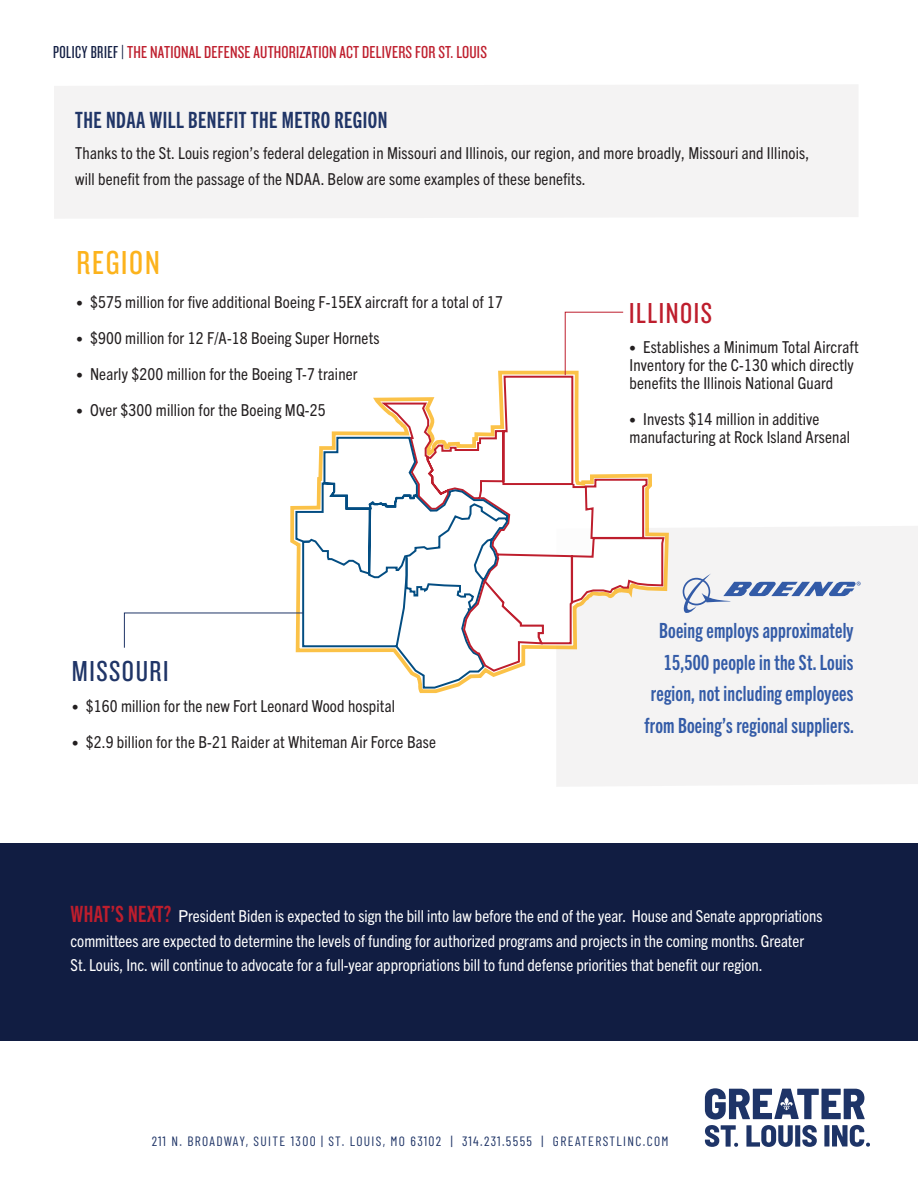
<style>
.page{position:relative;width:918px;height:1188px;background:#fff}
.page>*{position:absolute;margin:0;border:0;box-sizing:border-box;transform-origin:0 0}
.t1{font:34.5px "Knockout 28 Junior Feathrwt";letter-spacing:.05em;color:#fcb31c;scale:1.04 1}
.t2{font:30px "Knockout 28 Junior Feathrwt";letter-spacing:.05em;color:#203567;scale:1.04 1}
.t3{font:30px "Knockout 28 Junior Feathrwt";letter-spacing:.05em;color:#be1e2d;scale:1.04 1}
.t4{font:22.5px "Trade Gothic Next LT Pro Bd Cm";letter-spacing:.02em;color:#203567}
.t5{font:21px/31.5px "Trade Gothic Next LT Pro Bd Cm";letter-spacing:.01em;color:#335ba7;text-align:right}
.t6{font:18px "Knockout 28 Junior Feathrwt";letter-spacing:.01em;color:#be1e2d}
.t7{font:condensed 16.5px/18px "Trade Gothic Next LT Pro";letter-spacing:.01em;color:#231f20}
.t8{font:condensed 16.5px/24.8px "Trade Gothic Next LT Pro";color:#fff}
.t9{font:13.5px "Barlow Condensed";letter-spacing:.1em;color:#203567}
.s1{font-family:"Knockout 27 Junior Bantamwt";color:#111d42}
.s2{font-size:13.5px}
.s3{font-family:"Trade Gothic Next LT Pro Bd Cm";font-stretch:normal;font-size:22.5px;color:#be1e2d}
.s4{font-stretch:normal}
</style>
<div class="page">
<div style="left:557px;top:526px;width:361px;height:260px;background:#f4f3f3"></div>
<div style="left:54px;top:85px;width:804px;height:133px;background:#f4f3f3"></div>
<svg style="left:418px;top:526px;width:252px;height:169px"></svg>
<div style="left:0;top:843px;width:918px;height:198px;background:#111d42"></div>
<svg style="left:705px;top:1088px;width:165px;height:59px"></svg>
<svg style="left:409px;top:673px;width:100px;height:17px"></svg>
<svg style="left:124px;top:311px;width:542px;height:362px"></svg>
<svg style="left:682px;top:573px;width:179px;height:41px"></svg>
<p class="t6" style="left:53px;top:41px;width:435px"><span class="s1">POLICY BRIEF |</span> THE NATIONAL DEFENSE AUTHORIZATION ACT DELIVERS FOR ST. LOUIS</p>
<p class="t4" style="left:75px;top:104px;width:314px">THE NDAA WILL BENEFIT THE METRO REGION</p>
<p class="t7" style="left:75px;top:139px;width:736px;line-height:25.5px">Thanks to the St. Louis region’s federal delegation in Missouri and Illinois, our region, and more broadly, Missouri and Illinois, will benefit from the passage of the NDAA. Below are some examples of these benefits.</p>
<p class="t1" style="left:76px;top:241px;width:82px">REGION</p>
<p class="t7" style="left:76px;top:292px;width:428px"><span class="s2">•</span> $575 million for five additional Boeing F-15EX aircraft for a total of 17</p>
<p class="t7" style="left:76px;top:328px;width:305px"><span class="s2">•</span> $900 million for 12 F/A-18 Boeing Super Hornets</p>
<p class="t7" style="left:76px;top:364px;width:283px"><span class="s2">•</span> Nearly $200 million for the Boeing T-7 trainer</p>
<p class="t7" style="left:76px;top:400px;width:251px"><span class="s2">•</span> Over $300 million for the Boeing MQ-25</p>
<p class="t2" style="left:72px;top:652px;width:95px">MISSOURI</p>
<p class="t7" style="left:72px;top:696px;width:324px"><span class="s2">•</span> $160 million for the new Fort Leonard Wood hospital</p>
<p class="t7" style="left:72px;top:732px;width:365px"><span class="s2">•</span> $2.9 billion for the B-21 Raider at Whiteman Air Force Base</p>
<p class="t3" style="left:629px;top:295px;width:81px">ILLINOIS</p>
<p class="t7" style="left:630px;top:337px;width:231px"><span class="s2">•</span> Establishes a Minimum Total Aircraft<br>Inventory for the C-130 which directly benefits the Illinois National Guard</p>
<p class="t7" style="left:630px;top:409px;width:222px"><span class="s2">•</span> Invests $14 million in additive manufacturing at Rock Island Arsenal</p>
<p class="t5" style="left:645px;top:614px;width:211px">Boeing employs approximately<br>15,500 people in the St. Louis region, not including employees from Boeing’s regional suppliers.</p>
<p class="t8" style="left:70px;top:902px;width:754px"><span class="s3">WHAT’S NEXT?</span> <span class="s4">P</span>resident Biden is expected to sign the bill into law before the end of the year. House and Senate appropriations committees are expected to determine the levels of funding for authorized programs and projects in the coming months. Greater<br>St. Louis, Inc. will continue to advocate for a full-year appropriations bill to fund defense priorities that benefit our region.</p>
<p class="t9" style="left:152px;top:1131px;width:518px">211 N. BROADWAY, SUITE 1300 | ST. LOUIS, MO 63102 | 314.231.5555 | GREATERSTLINC.COM</p>
</div>
